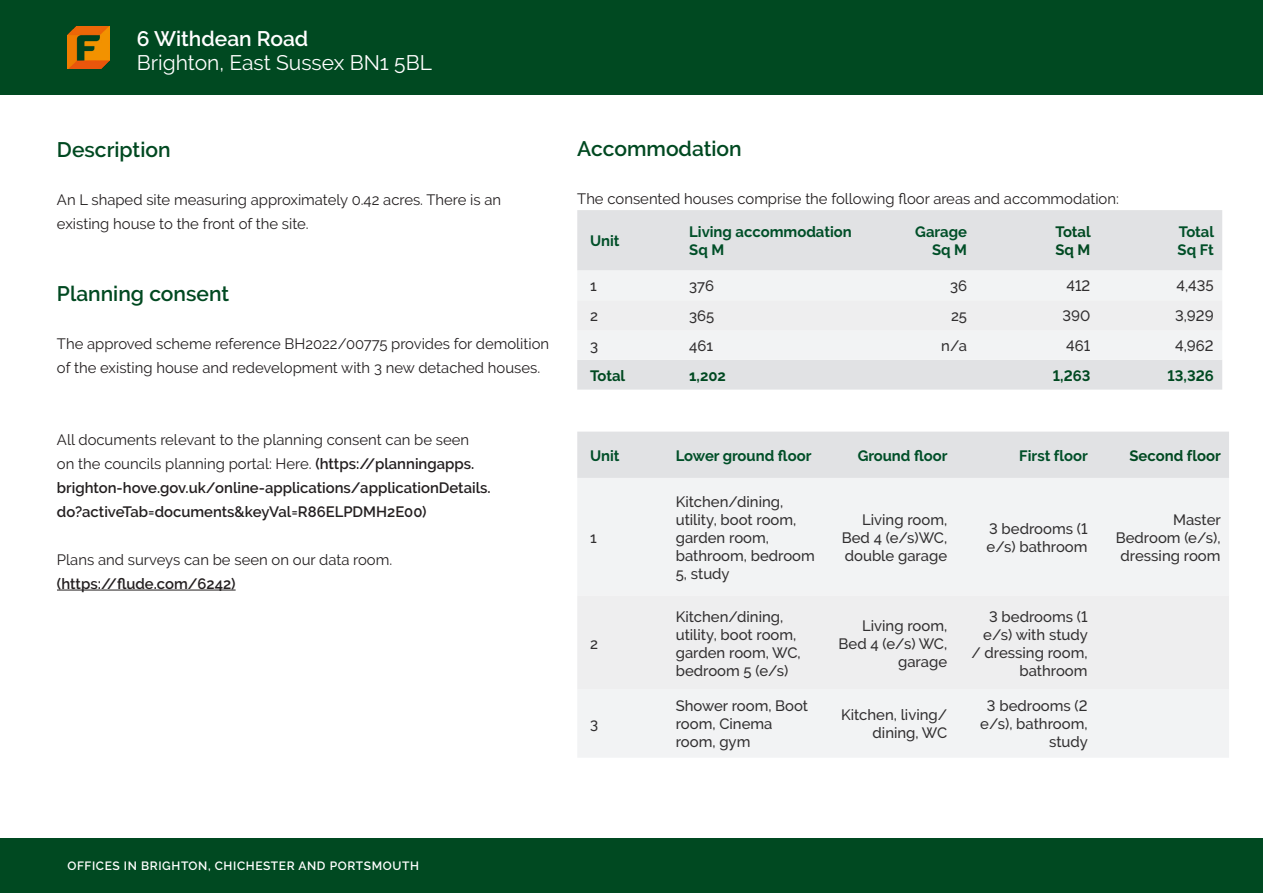
<style>
.page{position:relative;width:1263px;height:893px;background:#fff}
.page>*{position:absolute;margin:0;border:0;box-sizing:border-box;transform-origin:0 0}
.Flude_-_Sub_Header{font:600 21px "Raleway";color:#004921}
.t1{font:21px "Raleway";color:#fff}
.t2{font:600 21px "Raleway";color:#fff}
.t3{font:500 15px/18px "Raleway";color:#312f30;text-align:right}
.Flude_-_Standard_Par{font:15px/24px "Raleway";color:#231f20}
.Flude_-_Standard_Par-2{font:600 15px/24px "Raleway";color:#231f20}
.t4{font:700 15px "Raleway";color:#004f28}
.t5{font:700 15px "Raleway";color:#004921}
.t6{font:600 15px "Raleway";color:#fff}
.t7{font:600 12px "Raleway";letter-spacing:.05em;color:#fff}
.s1{font-weight:400}
</style>
<div class="page">
<div style="left:0;top:0;width:1263px;height:95px;background:#004921"></div>
<div style="left:0;top:838px;width:1263px;height:55px;background:#004921"></div>
<hr style="left:57px;top:590px;width:179px;height:1px;background:#231f20">
<div style="left:577px;top:210px;width:645px;height:180px;background:#e1e2e4"></div>
<div style="left:577px;top:271px;width:645px;height:89px;background:#f2f3f4"></div>
<div style="left:577px;top:300px;width:645px;height:30px;background:#eeeeef"></div>
<div style="left:577px;top:432px;width:652px;height:46px;background:#e1e2e4"></div>
<div style="left:578px;top:478px;width:651px;height:279px;background:#f2f3f4"></div>
<div style="left:577px;top:596px;width:652px;height:93px;background:#eeeeef"></div>
<p class="t6" style="left:137px;top:26px;width:199px">Long Leasehold Investment</p>
<p class="t2" style="left:137px;top:27px;width:173px">6 Withdean Road</p>
<p class="t1" style="left:137px;top:51px;width:297px">Brighton, East Sussex BN1 5BL</p>
<p class="Flude_-_Sub_Header" style="left:57px;top:137px;width:115px">Description</p>
<p class="Flude_-_Standard_Par" style="left:57px;top:188px;width:446px">An L shaped site measuring approximately 0.42 acres. There is an existing house to the front of the site.</p>
<p class="Flude_-_Sub_Header" style="left:57px;top:281px;width:174px">Planning consent</p>
<p class="Flude_-_Standard_Par" style="left:57px;top:332px;width:494px">The approved scheme reference BH2022/00775 provides for demolition of the existing house and redevelopment with 3 new detached houses.</p>
<p class="Flude_-_Standard_Par-2" style="left:57px;top:428px;width:435px"><span class="s1">All documents relevant to the planning consent can be seen<br>on the councils planning portal: Here.</span> (https://planningapps. brighton-hove.gov.uk/online-applications/applicationDetails. do?activeTab=documents&amp;keyVal=R86ELPDMH2E00)</p>
<p class="Flude_-_Standard_Par" style="left:57px;top:548px;width:337px">Plans and surveys can be seen on our data room.</p>
<p class="Flude_-_Standard_Par-2" style="left:57px;top:572px;width:180px">(https://flude.com/6242)</p>
<p class="Flude_-_Sub_Header" style="left:577px;top:137px;width:166px">Accommodation</p>
<p class="Flude_-_Standard_Par" style="left:577px;top:187px;width:543px">The consented houses comprise the following floor areas and accommodation:</p>
<p class="t4" style="left:590px;top:232px;width:31px">Unit</p>
<p class="t4" style="left:689px;top:223px;width:164px">Living accommodation</p>
<p class="t4" style="left:689px;top:241px;width:36px">Sq M</p>
<p class="t5" style="left:1055px;top:223px;width:37px">Total</p>
<p class="t5" style="left:1055px;top:241px;width:36px">Sq M</p>
<p class="t4" style="left:915px;top:223px;width:53px">Garage</p>
<p class="t4" style="left:932px;top:241px;width:36px">Sq M</p>
<p class="t4" style="left:1179px;top:223px;width:37px">Total</p>
<p class="t4" style="left:1177px;top:241px;width:38px">Sq Ft</p>
<p class="t3" style="left:590px;top:277px;width:8px">1</p>
<p class="t3" style="left:689px;top:277px;width:26px">376</p>
<p class="t3" style="left:950px;top:277px;width:19px">36</p>
<p class="t3" style="left:1066px;top:277px;width:25px">412</p>
<p class="t3" style="left:1176px;top:277px;width:39px">4,435</p>
<p class="t3" style="left:590px;top:307px;width:9px">2</p>
<p class="t3" style="left:689px;top:307px;width:27px">365</p>
<p class="t3" style="left:951px;top:307px;width:18px">25</p>
<p class="t3" style="left:1062px;top:307px;width:29px">390</p>
<p class="t3" style="left:1175px;top:307px;width:40px">3,929</p>
<p class="t3" style="left:590px;top:337px;width:10px">3</p>
<p class="t3" style="left:689px;top:337px;width:25px">461</p>
<p class="t3" style="left:941px;top:337px;width:27px">n/a</p>
<p class="t3" style="left:1066px;top:337px;width:26px">461</p>
<p class="t3" style="left:1175px;top:337px;width:40px">4,962</p>
<p class="t5" style="left:590px;top:367px;width:37px">Total</p>
<p class="t5" style="left:689px;top:367px;width:38px">1,202</p>
<p class="t5" style="left:1053px;top:367px;width:39px">1,263</p>
<p class="t5" style="left:1167px;top:367px;width:48px">13,326</p>
<p class="t4" style="left:590px;top:447px;width:31px">Unit</p>
<p class="t4" style="left:676px;top:447px;width:137px">Lower ground floor</p>
<p class="t4" style="left:858px;top:447px;width:91px">Ground floor</p>
<p class="t4" style="left:1019px;top:447px;width:70px">First floor</p>
<p class="t5" style="left:1129px;top:447px;width:93px">Second floor</p>
<p class="t3" style="left:590px;top:528px;width:8px">1</p>
<p class="t3" style="left:590px;top:634px;width:9px">2</p>
<p class="t3" style="left:590px;top:715px;width:10px">3</p>
<p class="t3" style="left:676px;top:492px;width:141px;text-align:left">Kitchen/dining, utility, boot room, garden room, bathroom, bedroom<br>5, study</p>
<p class="t3" style="left:842px;top:510px;width:107px;text-align:justify;text-indent:20px">Living room, Bed 4 (e/s)WC, double garage</p>
<p class="t3" style="left:986px;top:519px;width:103px;text-align:left">3 bedrooms (1 e/s) bathroom</p>
<p class="t3" style="left:1116px;top:510px;width:107px">Master<br>Bedroom (e/s), dressing room</p>
<p class="t3" style="left:676px;top:607px;width:126px;text-align:left">Kitchen/dining, utility, boot room, garden room, WC, bedroom 5 (e/s)</p>
<p class="t3" style="left:839px;top:616px;width:110px">Living room,<br>Bed 4 (e/s) WC, garage</p>
<p class="t3" style="left:971px;top:607px;width:118px">3 bedrooms (1 e/s) with study / dressing room, bathroom</p>
<p class="t3" style="left:676px;top:697px;width:134px;text-align:left">Shower room, Boot room, Cinema room, gym</p>
<p class="t3" style="left:841px;top:706px;width:108px">Kitchen, living/ dining, WC</p>
<p class="t3" style="left:980px;top:697px;width:109px">3 bedrooms (2 e/s), bathroom, study</p>
<p class="t7" style="left:67px;top:858px;width:353px">OFFICES IN BRIGHTON, CHICHESTER AND PORTSMOUTH</p>
</div>
